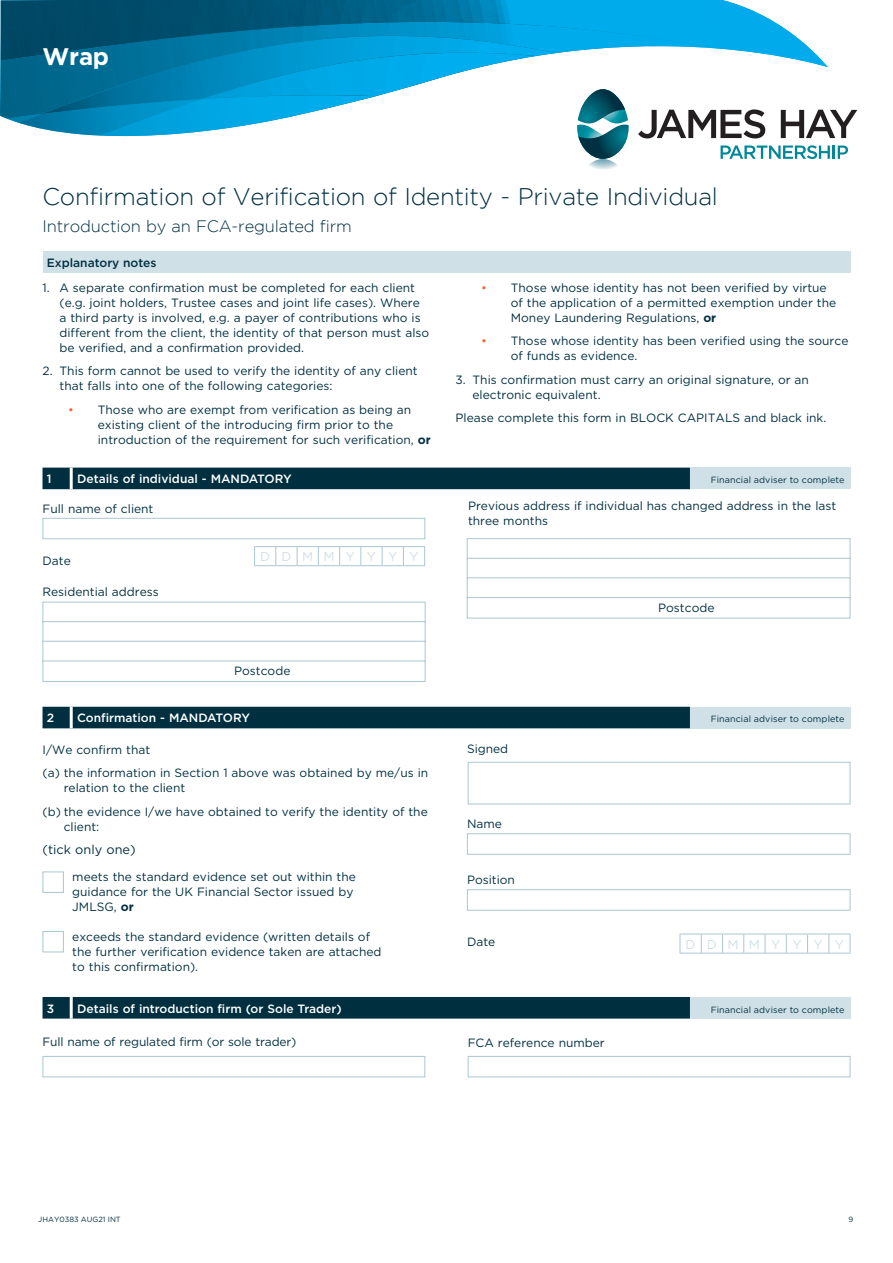
<style>
.page{position:relative;width:893px;height:1263px;background:#fff}
.page>*{position:absolute;margin:0;border:0;box-sizing:border-box;transform-origin:0 0}
.t1{font:300 24px "Gotham";letter-spacing:-.01em;color:#002f40}
.t2{font:700 24px "Gotham";color:#fff}
.t3{font:300 16.5px "Gotham";letter-spacing:-.01em;color:#002f40}
.t4{font:12.75px "Gotham";letter-spacing:.885em;color:#d0e0e7}
.t5{font:12.75px "Gotham";color:#002f40}
.t6{font:12px/15px "Gotham";color:#002f40}
.t7{font:500 12px "Gotham";color:#fff}
.t8{font:500 12px "Gotham";color:#002f40}
.t9{font:9px "Gotham";letter-spacing:.01em;color:#002f40}
.t10{font:7.5px "Gotham";color:#002f40}
.s1{color:#f2642f}
.s2{font-weight:700}
</style>
<div class="page">
<svg style="left:821px;top:59px;width:7px;height:8px"></svg>
<img style="left:18px;top:118px;width:83px;height:18px">
<img style="left:101px;top:118px;width:183px;height:19px">
<img style="left:0;top:1px;width:1px;height:21px">
<img style="left:0;top:22px;width:303px;height:96px">
<img style="left:41px;top:61px;width:324px;height:53px">
<img style="left:202px;top:61px;width:306px;height:38px">
<img style="left:706px;top:0;width:115px;height:65px">
<img style="left:706px;top:10px;width:13px;height:39px">
<img style="left:1px;top:0;width:705px;height:61px">
<div style="left:43px;top:251px;width:807px;height:22px;background:#d0e0e7"></div>
<svg style="left:638px;top:109px;width:127px;height:29px"></svg>
<svg style="left:781px;top:110px;width:76px;height:28px"></svg>
<svg style="left:721px;top:145px;width:127px;height:14px"></svg>
<svg style="left:577px;top:89px;width:52px;height:81px"></svg>
<div style="left:43px;top:602px;width:382px;height:21px;background:#fff;border:1px solid #aac7d2"></div>
<div style="left:43px;top:621px;width:382px;height:21px;background:#fff;border:1px solid #aac7d2"></div>
<div style="left:43px;top:641px;width:382px;height:21px;background:#fff;border:1px solid #aac7d2"></div>
<div style="left:43px;top:661px;width:382px;height:21px;background:#fff;border:1px solid #aac7d2"></div>
<div style="left:467px;top:538px;width:383px;height:21px;background:#fff;border:1px solid #aac7d2"></div>
<div style="left:467px;top:558px;width:383px;height:21px;background:#fff;border:1px solid #aac7d2"></div>
<div style="left:467px;top:577px;width:383px;height:22px;background:#fff;border:1px solid #aac7d2"></div>
<div style="left:467px;top:597px;width:383px;height:21px;background:#fff;border:1px solid #aac7d2"></div>
<div style="left:43px;top:518px;width:382px;height:21px;background:#fff;border:1px solid #aac7d2"></div>
<div style="left:43px;top:1056px;width:382px;height:21px;background:#fff;border:1px solid #aac7d2"></div>
<div style="left:468px;top:1056px;width:382px;height:21px;background:#fff;border:1px solid #aac7d2"></div>
<div style="left:467px;top:833px;width:383px;height:22px;background:#fff;border:1px solid #aac7d2"></div>
<div style="left:467px;top:889px;width:383px;height:21px;background:#fff;border:1px solid #aac7d2"></div>
<svg style="left:254px;top:546px;width:171px;height:20px"></svg>
<svg style="left:680px;top:934px;width:171px;height:20px"></svg>
<div style="left:43px;top:468px;width:647px;height:21px;background:#002f40"></div>
<div style="left:690px;top:468px;width:160px;height:21px;background:#d0e0e7"></div>
<hr style="left:70px;top:468px;width:3px;height:21px;background:#fff">
<div style="left:43px;top:707px;width:647px;height:21px;background:#002f40"></div>
<div style="left:690px;top:707px;width:160px;height:21px;background:#d0e0e7"></div>
<hr style="left:70px;top:707px;width:3px;height:21px;background:#fff">
<div style="left:43px;top:997px;width:647px;height:21px;background:#002f40"></div>
<div style="left:690px;top:997px;width:160px;height:21px;background:#d0e0e7"></div>
<hr style="left:70px;top:997px;width:3px;height:21px;background:#fff">
<div style="left:43px;top:871px;width:21px;height:22px;background:#fff;border:1px solid #aac7d2"></div>
<div style="left:43px;top:931px;width:21px;height:21px;background:#fff;border:1px solid #aac7d2"></div>
<div style="left:468px;top:762px;width:382px;height:42px;background:#fff;border:1px solid #aac7d2"></div>
<h1 class="t2" style="left:43px;top:40px;width:68px">Wrap</h1>
<h1 class="t1" style="left:43px;top:184px;width:677px">Confirmation of Verification of Identity - Private Individual</h1>
<h2 class="t3" style="left:43px;top:217px;width:311px">Introduction by an FCA-regulated firm</h2>
<p class="t8" style="left:47px;top:255px;width:111px">Explanatory notes</p>
<p class="t6" style="left:60px;top:280px;width:371px;text-indent:-17px">1. A separate confirmation must be completed for each client (e.g. joint holders, Trustee cases and joint life cases). Where a third party is involved, e.g. a payer of contributions who is different from the client, the identity of that person must also be verified, and a confirmation provided.</p>
<p class="t6" style="left:60px;top:363px;width:360px;text-indent:-17px">2. This form cannot be used to verify the identity of any client that falls into one of the following categories:</p>
<p class="t6" style="left:98px;top:402px;width:335px;text-indent:-30px"><span class="s1">•</span> Those who are exempt from verification as being an existing client of the introducing firm prior to the introduction of the requirement for such verification, <span class="s2">or</span></p>
<p class="t6" style="left:511px;top:280px;width:327px;text-indent:-30px"><span class="s1">•</span> Those whose identity has not been verified by virtue of the application of a permitted exemption under the<br>Money Laundering Regulations, <span class="s2">or</span></p>
<p class="t6" style="left:511px;top:333px;width:339px;text-indent:-30px"><span class="s1">•</span> Those whose identity has been verified using the source of funds as evidence.</p>
<p class="t6" style="left:472px;top:372px;width:338px;text-indent:-17px">3. This confirmation must carry an original signature, or an electronic equivalent.</p>
<p class="t6" style="left:455px;top:410px;width:372px">Please complete this form in BLOCK CAPITALS and black ink.</p>
<p class="t7" style="left:47px;top:471px;width:6px">1</p>
<p class="t7" style="left:77px;top:471px;width:216px">Details of individual - MANDATORY</p>
<p class="t9" style="left:711px;top:474px;width:135px">Financial adviser to complete</p>
<p class="t6" style="left:43px;top:501px;width:112px">Full name of client</p>
<p class="t6" style="left:43px;top:553px;width:30px">Date</p>
<p class="t6" style="left:43px;top:584px;width:118px">Residential address</p>
<p class="t4" style="left:260px;top:549px;width:160px">DDMMYYYY</p>
<p class="t6" style="left:234px;top:663px;width:58px">Postcode</p>
<p class="t6" style="left:468px;top:498px;width:370px">Previous address if individual has changed address in the last three months</p>
<p class="t6" style="left:658px;top:600px;width:58px">Postcode</p>
<p class="t7" style="left:47px;top:710px;width:9px">2</p>
<p class="t7" style="left:77px;top:710px;width:174px">Confirmation - MANDATORY</p>
<p class="t9" style="left:711px;top:713px;width:135px">Financial adviser to complete</p>
<p class="t6" style="left:43px;top:737px;width:387px;line-height:23.5px">I/We confirm that<br>(a) the information in Section 1 above was obtained by me/us in</p>
<p class="t6" style="left:43px;top:776px;width:387px;line-height:23.5px;text-indent:21px">relation to the client<br>(b) the evidence I/we have obtained to verify the identity of the</p>
<p class="t6" style="left:64px;top:818px;width:37px">client:</p>
<p class="t5" style="left:43px;top:842px;width:95px">(tick only one)</p>
<p class="t6" style="left:72px;top:869px;width:285px">meets the standard evidence set out within the guidance for the UK Financial Sector issued by<br>JMLSG, <span class="s2">or</span></p>
<p class="t6" style="left:72px;top:929px;width:311px">exceeds the standard evidence (written details of the further verification evidence taken are attached to this confirmation).</p>
<p class="t6" style="left:467px;top:741px;width:43px">Signed</p>
<p class="t6" style="left:467px;top:816px;width:36px">Name</p>
<p class="t6" style="left:467px;top:872px;width:50px">Position</p>
<p class="t6" style="left:467px;top:934px;width:30px">Date</p>
<p class="t4" style="left:686px;top:936px;width:160px">DDMMYYYY</p>
<p class="t7" style="left:47px;top:1000px;width:9px">3</p>
<p class="t7" style="left:77px;top:1000px;width:266px">Details of introduction firm (or Sole Trader)</p>
<p class="t9" style="left:711px;top:1004px;width:135px">Financial adviser to complete</p>
<p class="t6" style="left:43px;top:1034px;width:255px">Full name of regulated firm (or sole trader)</p>
<p class="t6" style="left:468px;top:1035px;width:139px">FCA reference number</p>
<p class="t10" style="left:38px;top:1215px;width:84px">JHAY0383 AUG21 INT</p>
<p class="t10" style="left:848px;top:1215px;width:6px">9</p>
</div>
